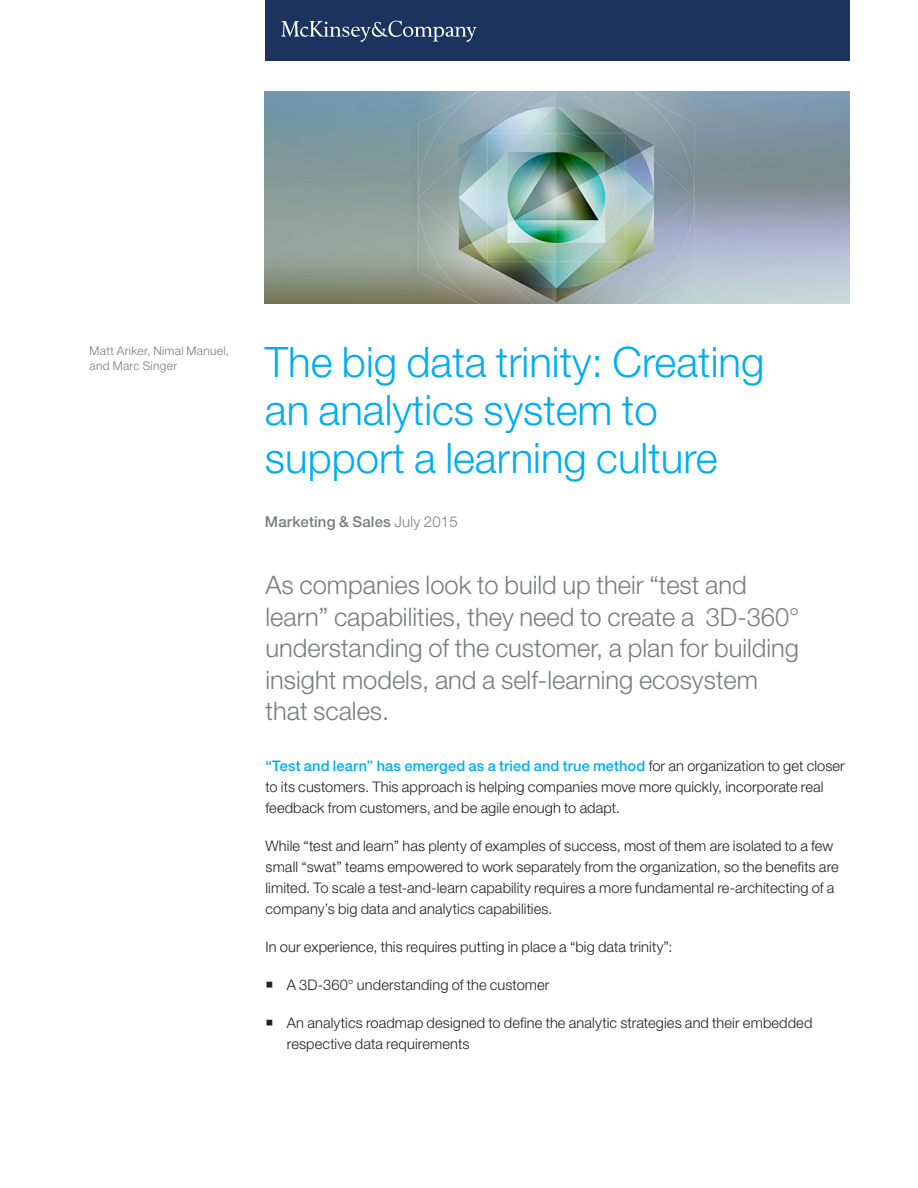
<style>
.page{position:relative;width:918px;height:1188px;background:#fff}
.page>*{position:absolute;margin:0;border:0;box-sizing:border-box;transform-origin:0 0}
.Chapter_heading{font:300 42px/48px "Helvetica Neue LT Std";color:#00aeef}
.Pull_out{font:300 25.5px/31.5px "Helvetica Neue LT Std";color:#7a7c7f}
.Practice_style{font:500 15px "Helvetica Neue LT Std";letter-spacing:.01em;color:#7a7c7f}
.Body{font:300 14.7px/21px "Helvetica Neue LT Std";letter-spacing:.005em;color:#231f20}
.Captions{font:300 12px/15px "Helvetica Neue LT Std";letter-spacing:.025em;color:#7a7c7f}
.s1{font-weight:300}
.s2{font-weight:500;color:#00aeef}
</style>
<div class="page">
<img style="left:265px;top:92px;width:584px;height:211px">
<div style="left:265px;top:0;width:584px;height:61px;background:#1c335e"></div>
<svg style="left:281px;top:21px;width:196px;height:21px"></svg>
<p class="Captions" style="left:90px;top:343px;width:141px">Matt Ariker, Nimal Manuel, and Marc Singer</p>
<p class="Chapter_heading" style="left:265px;top:337px;width:501px">The big data trinity: Creating an analytics system to support a learning culture</p>
<p class="Practice_style" style="left:265px;top:513px;width:194px">Marketing &amp; Sales <span class="s1">July 2015</span></p>
<p class="Pull_out" style="left:266px;top:569px;width:535px">As companies look to build up their “test and learn” capabilities, they need to create a 3D-360° understanding of the customer, a plan for building insight models, and a self-learning ecosystem that scales.</p>
<p class="Body" style="left:266px;top:755px;width:581px"><span class="s2">“Test and learn” has emerged as a tried and true method</span> for an organization to get closer to its customers. This approach is helping companies move more quickly, incorporate real feedback from customers, and be agile enough to adapt.</p>
<p class="Body" style="left:266px;top:835px;width:575px">While “test and learn” has plenty of examples of success, most of them are isolated to a few small “swat” teams empowered to work separately from the organization, so the benefits are limited. To scale a test-and-learn capability requires a more fundamental re-architecting of a company’s big data and analytics capabilities.</p>
<p class="Body" style="left:266px;top:936px;width:408px">In our experience, this requires putting in place a “big data trinity”:</p>
<p class="Body" style="left:287px;top:974px;width:264px">A 3D-360° understanding of the customer</p>
<p class="Body" style="left:287px;top:1012px;width:527px">An analytics roadmap designed to define the analytic strategies and their embedded respective data requirements</p>
</div>
